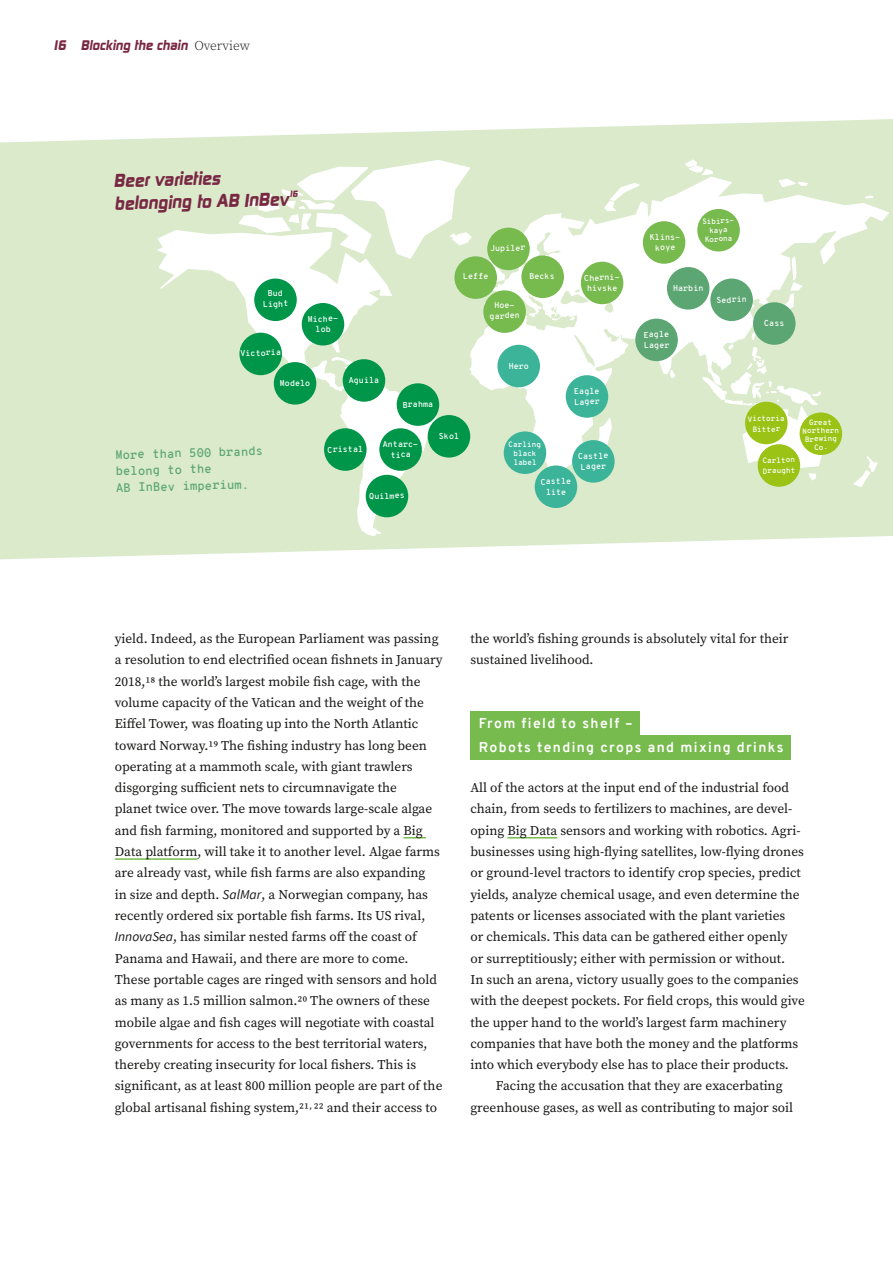
<style>
.page{position:relative;width:893px;height:1263px;background:#fff}
.page>*{position:absolute;margin:0;border:0;box-sizing:border-box;transform-origin:0 0}
.t1{font:italic 800 18px/22.6px "Digital Serial";color:#782843}
.t2{font:700 13.95px/23.7px "Overpass";letter-spacing:.1em;color:#fff}
.t3{font:italic 800 13.5px "Digital Serial";color:#782843}
.t4{font:13.35px/21.3px "Source Serif Pro";color:#181716}
.t5{font:600 12px/16.5px "Overpass Mono";color:#5ca673}
.t6{font:600 8.25px/10.5px "Overpass Mono";color:#fff;text-align:center}
.t7{font:600 7.5px/9px "Overpass Mono";color:#fff;text-align:center}
.s1{font-family:"Source Serif Pro";font-weight:300;font-style:normal;font-size:13.35px;color:#181716}
.s2{font-family:"Source Sans Pro";font-style:italic;font-size:13.5px}
</style>
<div class="page">
<svg style="left:0;top:119px;width:893px;height:440px;background:#ddecd0"></svg>
<svg style="left:147px;top:229px;width:290px;height:308px"></svg>
<svg style="left:330px;top:356px;width:36px;height:14px"></svg>
<svg style="left:684px;top:159px;width:29px;height:17px"></svg>
<svg style="left:468px;top:176px;width:422px;height:663px"></svg>
<svg style="left:769px;top:254px;width:35px;height:65px"></svg>
<svg style="left:669px;top:369px;width:7px;height:10px"></svg>
<svg style="left:852px;top:455px;width:27px;height:33px"></svg>
<svg style="left:701px;top:331px;width:126px;height:150px"></svg>
<svg style="left:520px;top:264px;width:5px;height:6px"></svg>
<svg style="left:537px;top:254px;width:14px;height:4px"></svg>
<div style="left:483px;top:290px;width:43px;height:43px;background:#77ba4e;border-radius:50%"></div>
<div style="left:454px;top:256px;width:43px;height:43px;background:#77ba4e;border-radius:50%"></div>
<div style="left:254px;top:279px;width:43px;height:42px;background:#00964a;border-radius:50%"></div>
<div style="left:239px;top:333px;width:43px;height:42px;background:#00964a;border-radius:50%"></div>
<div style="left:302px;top:303px;width:42px;height:42px;background:#00964a;border-radius:50%"></div>
<div style="left:274px;top:362px;width:42px;height:43px;background:#00964a;border-radius:50%"></div>
<div style="left:343px;top:359px;width:42px;height:43px;background:#00964a;border-radius:50%"></div>
<div style="left:566px;top:375px;width:42px;height:43px;background:#3bb499;border-radius:50%"></div>
<div style="left:635px;top:319px;width:43px;height:42px;background:#5ca673;border-radius:50%"></div>
<div style="left:581px;top:262px;width:42px;height:42px;background:#77ba4e;border-radius:50%"></div>
<div style="left:643px;top:221px;width:42px;height:43px;background:#77ba4e;border-radius:50%"></div>
<div style="left:753px;top:302px;width:43px;height:43px;background:#5ca673;border-radius:50%"></div>
<div style="left:758px;top:444px;width:42px;height:43px;background:#9ac316;border-radius:50%"></div>
<div style="left:745px;top:402px;width:43px;height:42px;background:#9ac316;border-radius:50%"></div>
<div style="left:667px;top:267px;width:42px;height:43px;background:#5ca673;border-radius:50%"></div>
<div style="left:710px;top:279px;width:43px;height:42px;background:#5ca673;border-radius:50%"></div>
<div style="left:697px;top:209px;width:43px;height:42px;background:#77ba4e;border-radius:50%"></div>
<div style="left:800px;top:412px;width:42px;height:43px;background:#9ac316;border-radius:50%"></div>
<div style="left:324px;top:428px;width:43px;height:43px;background:#00964a;border-radius:50%"></div>
<div style="left:397px;top:383px;width:42px;height:43px;background:#00964a;border-radius:50%"></div>
<div style="left:497px;top:345px;width:43px;height:42px;background:#3bb499;border-radius:50%"></div>
<div style="left:572px;top:440px;width:43px;height:43px;background:#3bb499;border-radius:50%"></div>
<div style="left:535px;top:465px;width:42px;height:43px;background:#3bb499;border-radius:50%"></div>
<div style="left:504px;top:431px;width:42px;height:43px;background:#3bb499;border-radius:50%"></div>
<div style="left:428px;top:415px;width:42px;height:43px;background:#00964a;border-radius:50%"></div>
<div style="left:379px;top:428px;width:43px;height:43px;background:#00964a;border-radius:50%"></div>
<div style="left:366px;top:475px;width:42px;height:42px;background:#00964a;border-radius:50%"></div>
<div style="left:521px;top:256px;width:43px;height:42px;background:#77ba4e;border-radius:50%"></div>
<div style="left:487px;top:228px;width:43px;height:42px;background:#77ba4e;border-radius:50%"></div>
<svg style="left:404px;top:837px;width:22px;height:1px"></svg>
<hr style="left:115px;top:858px;width:82px;height:2px;background:#77ba4e">
<div style="left:470px;top:711px;width:169px;height:25px;background:#77ba4e"></div>
<div style="left:470px;top:735px;width:321px;height:25px;background:#77ba4e"></div>
<hr style="left:507px;top:837px;width:50px;height:1px;background:#77ba4e">
<svg style="left:237px;top:159px;width:236px;height:101px"></svg>
<p class="t3" style="left:51px;top:38px;width:200px">16 Blocking the chain <span class="s1">Overview</span></p>
<h1 class="t1" style="left:114px;top:169px;width:176px;rotate:-1deg">Beer varieties belonging to AB InBev</h1>
<p class="t6" style="left:262px;top:288px;width:27px;rotate:-2deg">Bud<br>Light</p>
<p class="t6" style="left:240px;top:348px;width:42px;rotate:-2deg">Victoria</p>
<p class="t6" style="left:307px;top:314px;width:31px;rotate:-2deg">Miche&shy;lob</p>
<p class="t6" style="left:280px;top:378px;width:32px;rotate:-2deg">Modelo</p>
<p class="t6" style="left:349px;top:375px;width:32px;rotate:-2deg">Aguila</p>
<p class="t6" style="left:402px;top:400px;width:32px;rotate:-2deg">Brahma</p>
<p class="t6" style="left:490px;top:243px;width:37px;rotate:-2deg">Jupiler</p>
<p class="t6" style="left:463px;top:271px;width:27px;rotate:-2deg">Leffe</p>
<p class="t6" style="left:489px;top:300px;width:32px;rotate:-2deg">Hoe&shy;garden</p>
<p class="t6" style="left:529px;top:271px;width:27px;rotate:-2deg">Becks</p>
<p class="t6" style="left:508px;top:361px;width:22px;rotate:-2deg">Hero</p>
<p class="t6" style="left:584px;top:273px;width:36px;text-align:left;rotate:-2deg">Cherni&shy;hivske</p>
<p class="t6" style="left:574px;top:386px;width:27px;text-align:left;rotate:-2deg">Eagle<br>Lager</p>
<p class="t5" style="left:115px;top:446px;width:149px;rotate:-1deg">More than 500 brands belong to the<br>AB InBev imperium.</p>
<p class="t6" style="left:382px;top:439px;width:36px;rotate:-2deg">Antarc&shy;tica</p>
<p class="t6" style="left:369px;top:491px;width:37px;rotate:-2deg">Quilmes</p>
<p class="t6" style="left:327px;top:445px;width:37px;rotate:-2deg">Cristal</p>
<p class="t6" style="left:439px;top:431px;width:22px;rotate:-2deg">Skol</p>
<p class="t7" style="left:508px;top:440px;width:34px;rotate:-2deg">Carling black label</p>
<p class="t6" style="left:578px;top:451px;width:32px;text-align:left;rotate:-2deg">Castle<br>Lager</p>
<p class="t6" style="left:540px;top:477px;width:32px;rotate:-2deg">Castle lite</p>
<p class="t6" style="left:650px;top:232px;width:31px;rotate:-2deg">Klins&shy;koye</p>
<p class="t7" style="left:702px;top:217px;width:33px;rotate:-2deg">Sibirs&shy;kaya<br>Korona</p>
<p class="t6" style="left:673px;top:283px;width:32px;rotate:-2deg">Harbin</p>
<p class="t6" style="left:643px;top:330px;width:27px;text-align:left;rotate:-2deg">Eagle<br>Lager</p>
<p class="t6" style="left:716px;top:295px;width:32px;rotate:-2deg">Sedrin</p>
<p class="t6" style="left:764px;top:318px;width:22px;rotate:-2deg">Cass</p>
<p class="t7" style="left:747px;top:414px;width:38px;line-height:10.5px;rotate:-2deg">Victoria<br>Bitter</p>
<p class="t7" style="left:762px;top:455px;width:34px;line-height:10.5px;text-align:left;rotate:-2deg">Carlton<br>Draught</p>
<p class="t7" style="left:802px;top:419px;width:38px;line-height:8.2px;rotate:-2deg">Great<br>Northern<br>Brewing<br>Co.</p>
<p class="t4" style="left:115px;top:628px;width:329px">yield. Indeed, as the European Parliament was passing a resolution to end electrified ocean fishnets in January 2018,18 the world’s largest mobile fish cage, with the volume capacity of the Vatican and the weight of the Eiffel Tower, was floating up into the North Atlantic toward Norway. 19 The fishing industry has long been operating at a mammoth scale, with giant trawlers disgorging sufficient nets to circumnavigate the<br>planet twice over. The move towards large-scale algae and fish farming, monitored and supported by a Big Data platform, will take it to another level. Algae farms are already vast, while fish farms are also expanding<br>in size and depth. <span class="s2">SalMar</span>, a Norwegian company, has recently ordered six portable fish farms. Its US rival, <span class="s2">InnovaSea</span>, has similar nested farms off the coast of Panama and Hawaii, and there are more to come.<br>These portable cages are ringed with sensors and hold as many as 1. 5 million salmon. 20 The owners of these mobile algae and fish cages will negotiate with coastal governments for access to the best territorial waters, thereby creating insecurity for local fishers. This is significant, as at least 800 million people are part of the global artisanal fishing system,21,22 and their access to</p>
<p class="t4" style="left:470px;top:628px;width:320px">the world’s fishing grounds is absolutely vital for their sustained livelihood.</p>
<p class="t2" style="left:479px;top:712px;width:306px">From field to shelf –<br>Robots tending crops and mixing drinks</p>
<p class="t4" style="left:470px;top:777px;width:320px">All of the actors at the input end of the industrial food</p>
<p class="t4" style="left:470px;top:798px;width:323px">chain, from seeds to fertilizers to machines, are devel-</p>
<p class="t4" style="left:470px;top:820px;width:332px">oping Big Data sensors and working with robotics. Agri-</p>
<p class="t4" style="left:470px;top:841px;width:335px">businesses using high-flying satellites, low-flying drones</p>
<p class="t4" style="left:470px;top:862px;width:331px">or ground-level tractors to identify crop species, predict</p>
<p class="t4" style="left:470px;top:883px;width:331px">yields, analyze chemical usage, and even determine the</p>
<p class="t4" style="left:470px;top:905px;width:317px">patents or licenses associated with the plant varieties</p>
<p class="t4" style="left:470px;top:926px;width:319px">or chemicals. This data can be gathered either openly</p>
<p class="t4" style="left:470px;top:947px;width:314px">or surreptitiously; either with permission or without.</p>
<p class="t4" style="left:470px;top:969px;width:330px">In such an arena, victory usually goes to the companies</p>
<p class="t4" style="left:470px;top:990px;width:336px">with the deepest pockets. For field crops, this would give</p>
<p class="t4" style="left:470px;top:1011px;width:318px">the upper hand to the world’s largest farm machinery</p>
<p class="t4" style="left:470px;top:1033px;width:329px">companies that have both the money and the platforms</p>
<p class="t4" style="left:470px;top:1054px;width:318px">into which everybody else has to place their products.</p>
<p class="t4" style="left:496px;top:1075px;width:288px">Facing the accusation that they are exacerbating</p>
<p class="t4" style="left:470px;top:1096px;width:324px">greenhouse gases, as well as contributing to major soil</p>
</div>
